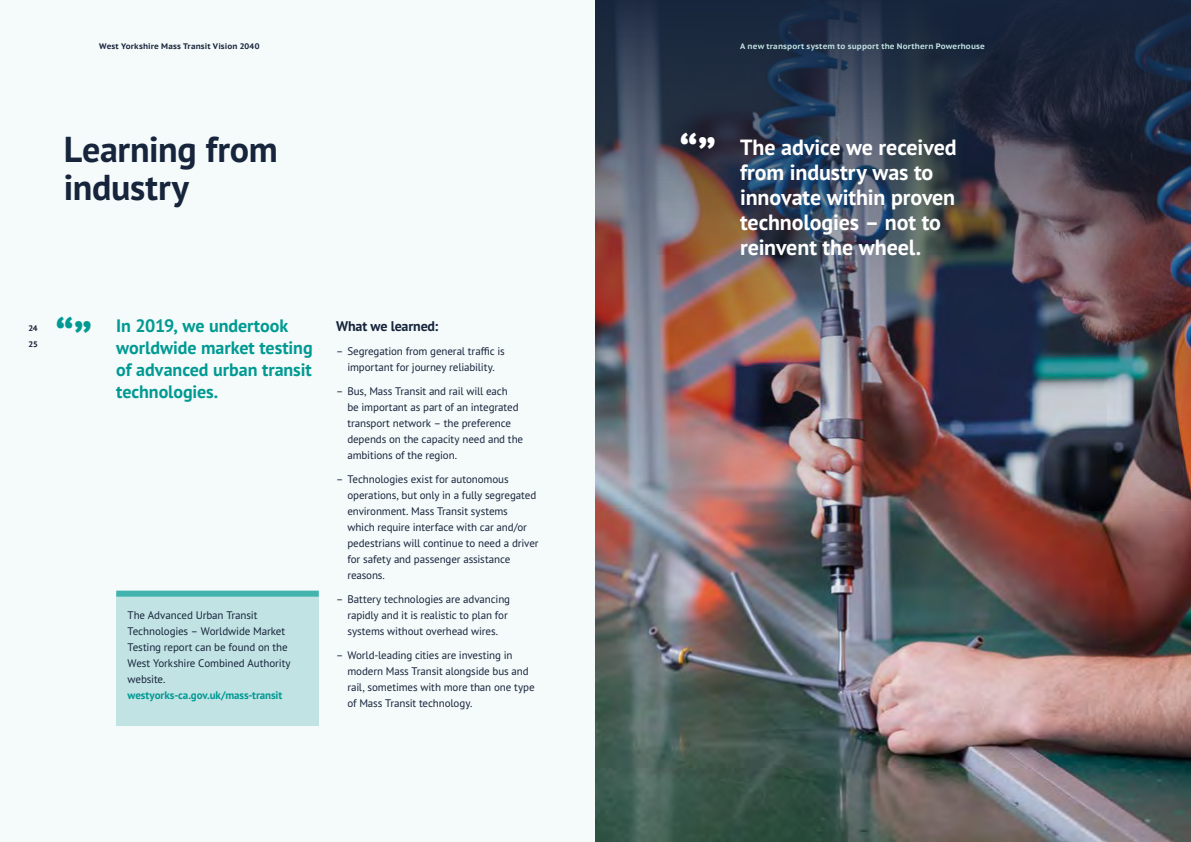
<style>
.page{position:relative;width:1191px;height:842px;background:#f5fafa}
.page>*{position:absolute;margin:0;border:0;box-sizing:border-box;transform-origin:0 0}
.t1{font:700 48px "PT Sans Pro";color:#009a93}
.t2{font:700 48px "PT Sans Pro";color:#fff}
.t3{font:700 36px "PT Sans Pro";letter-spacing:-.005em;color:#16243c}
.t4{font:700 22px/25px "PT Sans Pro";letter-spacing:-.005em;color:#fff}
.t5{font:700 18px/22px "PT Sans Pro";letter-spacing:-.005em;color:#009a93}
.t6{font:700 14px "PT Sans Pro";letter-spacing:-.01em;color:#16243c}
.t7{font:11px/16px "PT Sans Pro";letter-spacing:-.01em;color:#16243c}
.t8{font:700 11px "PT Sans Pro";letter-spacing:-.01em;color:#009994}
.t9{font:700 8px "PT Sans Caption";letter-spacing:.015em;color:#c2e3e3}
.t10{font:700 8px/16px "PT Sans Caption";letter-spacing:.01em;color:#16243c}
</style>
<div class="page">
<img style="left:595px;top:0;width:596px;height:842px">
<div style="left:116px;top:594px;width:203px;height:132px;background:#c2e3e3"></div>
<div style="left:116px;top:591px;width:203px;height:6px;background:#42b3ad"></div>
<p class="t10" style="left:99px;top:38px;width:162px">West Yorkshire Mass Transit Vision 2040</p>
<p class="t9" style="left:740px;top:40px;width:246px">A new transport system to support the Northern Powerhouse</p>
<h2 class="t3" style="left:64px;top:126px;width:215px">Learning from</h2>
<h1 class="t2" style="left:679px;top:122px;width:39px">“”</h1>
<h2 class="t3" style="left:64px;top:164px;width:127px">industry</h2>
<p class="t10" style="left:28px;top:320px;width:11px">24<br>25</p>
<h1 class="t1" style="left:55px;top:306px;width:39px">“”</h1>
<h3 class="t5" style="left:116px;top:314px;width:198px">In 2019, we undertook worldwide market testing of advanced urban transit technologies.</h3>
<p class="t7" style="left:128px;top:606px;width:165px">The Advanced Urban Transit<br>Technologies – Worldwide Market<br>Testing report can be found on the<br>West Yorkshire Combined Authority website.</p>
<p class="t8" style="left:128px;top:687px;width:156px">westyorks-ca.gov.uk/mass-transit</p>
<p class="t6" style="left:336px;top:316px;width:104px">What we learned:</p>
<p class="t7" style="left:336px;top:342px;width:170px;text-align:center">– Segregation from general traffic is important for journey reliability.</p>
<p class="t7" style="left:347px;top:382px;width:177px;text-indent:-11px">– Bus, Mass Transit and rail will each<br>be important as part of an integrated transport network – the preference depends on the capacity need and the ambitions of the region.</p>
<p class="t7" style="left:347px;top:470px;width:193px;text-indent:-11px">– Technologies exist for autonomous operations, but only in a fully segregated environment. Mass Transit systems<br>which require interface with car and/or pedestrians will continue to need a driver for safety and passenger assistance reasons.</p>
<p class="t7" style="left:347px;top:590px;width:164px;text-indent:-11px">– Battery technologies are advancing rapidly and it is realistic to plan for systems without overhead wires.</p>
<p class="t7" style="left:347px;top:646px;width:189px;text-indent:-11px">– World-leading cities are investing in modern Mass Transit alongside bus and rail, sometimes with more than one type of Mass Transit technology.</p>
<h3 class="t4" style="left:740px;top:134px;width:218px">The advice we received from industry was to innovate within proven technologies – not to reinvent the wheel.</h3>
</div>
